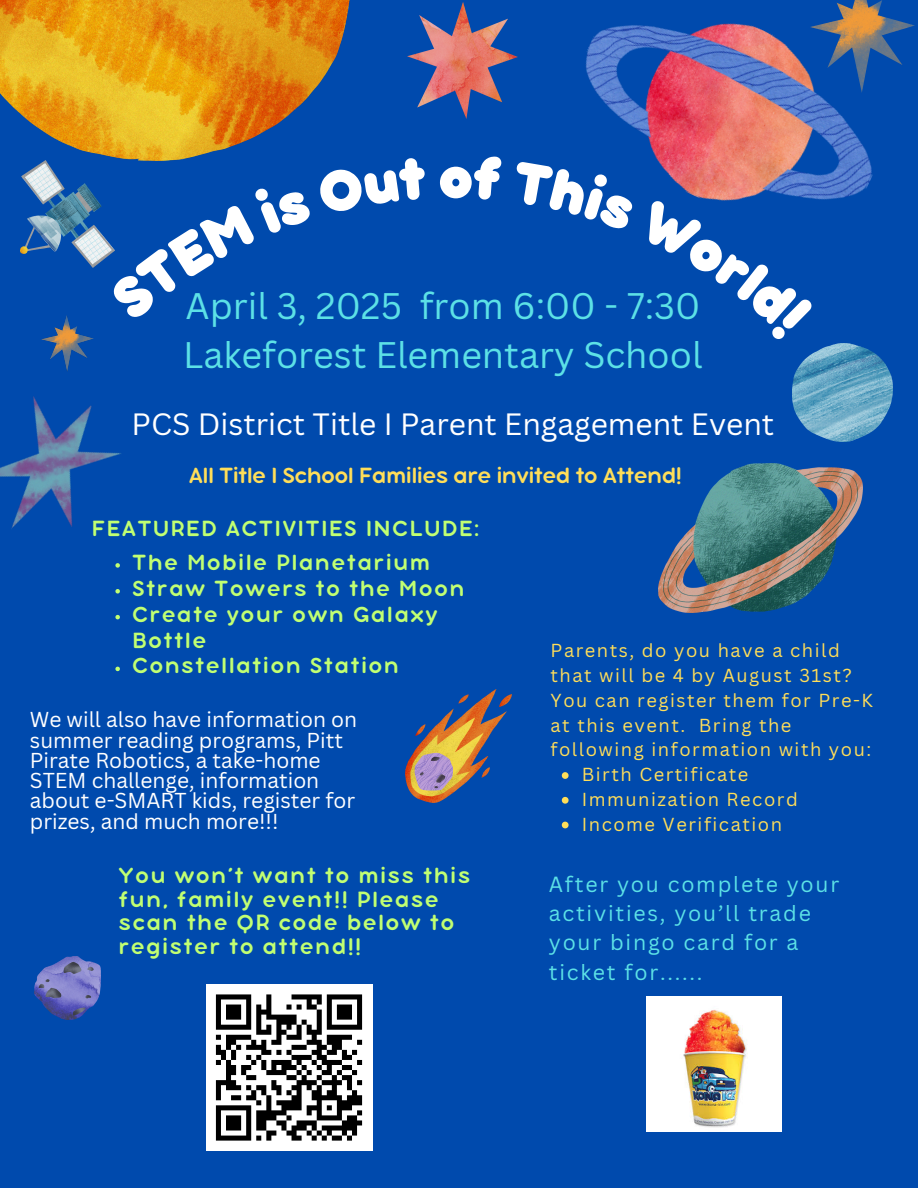
<style>
.page{position:relative;width:918px;height:1188px;background:#004aad}
.page>*{position:absolute;margin:0;border:0;box-sizing:border-box;transform-origin:0 0}
.t1{font:36px/49.5px "Canva Sans";color:#5ce1e6}
.t2{font:30px "Canva Sans";color:#fff}
.t3{font:24px/23.7px "Bubbleboddy Neue";letter-spacing:.085em;color:#c1ff72}
.t4{font:24px "Bubbleboddy Neue";color:#ffde59}
.t5{font:21.3px/29.2px "Canva Sans";letter-spacing:.085em;color:#5ce1e6}
.t6{font:21px/20.2px "Canva Sans";color:#fff}
.t7{font:18.3px/24.8px "Canva Sans";letter-spacing:.085em;color:#ffde59}
</style>
<div class="page">
<img style="left:408px;top:2px;width:109px;height:116px">
<img style="left:0;top:0;width:350px;height:157px">
<img style="left:659px;top:464px;width:204px;height:148px">
<img style="left:42px;top:315px;width:51px;height:56px">
<img style="left:585px;top:0;width:324px;height:200px">
<img style="left:793px;top:343px;width:100px;height:98px">
<img style="left:20px;top:160px;width:88px;height:107px">
<img style="left:0;top:396px;width:121px;height:133px">
<img style="left:406px;top:689px;width:106px;height:114px">
<img style="left:35px;top:956px;width:65px;height:63px">
<img style="left:646px;top:997px;width:135px;height:135px">
<svg style="left:562px;top:772px;width:7px;height:7px"></svg>
<svg style="left:562px;top:797px;width:7px;height:7px"></svg>
<svg style="left:562px;top:822px;width:7px;height:6px"></svg>
<svg style="left:115px;top:563px;width:5px;height:5px"></svg>
<svg style="left:115px;top:589px;width:5px;height:5px"></svg>
<svg style="left:115px;top:615px;width:5px;height:4px"></svg>
<svg style="left:115px;top:667px;width:5px;height:4px"></svg>
<div style="left:206px;top:984px;width:166px;height:167px;background:#fff"></div>
<svg style="left:215px;top:994px;width:148px;height:147px"></svg>
<svg style="left:108px;top:157px;width:84px;height:99px"></svg>
<svg style="left:585px;top:160px;width:229px;height:41px"></svg>
<p class="t1" style="left:183px;top:280px;width:521px">April 3, 2025 from 6:00 - 7:30<br>Lakeforest Elementary School</p>
<p class="t2" style="left:132px;top:403px;width:644px">PCS District Title I Parent Engagement Event</p>
<p class="t4" style="left:189px;top:467px;width:494px">All Title I School Families are invited to Attend!</p>
<p class="t3" style="left:92px;top:519px;width:389px">FEATURED ACTIVITIES INCLUDE:</p>
<p class="t3" style="left:133px;top:552px;width:299px">The Mobile Planetarium</p>
<p class="t3" style="left:133px;top:578px;width:333px">Straw Towers to the Moon</p>
<p class="t3" style="left:133px;top:603px;width:307px;line-height:25.8px">Create your own Galaxy<br>Bottle</p>
<p class="t3" style="left:133px;top:656px;width:268px">Constellation Station</p>
<h6 class="t7" style="left:551px;top:638px;width:324px">Parents, do you have a child that will be 4 by August 31st?<br>You can register them for Pre-K at this event. Bring the following information with you:</h6>
<p class="t7" style="left:582px;top:762px;width:168px">Birth Certificate</p>
<p class="t7" style="left:582px;top:786px;width:218px">Immunization Record</p>
<p class="t7" style="left:582px;top:811px;width:202px">Income Verification</p>
<p class="t6" style="left:30px;top:709px;width:329px">We will also have information on summer reading programs, Pitt<br>Pirate Robotics, a take-home<br>STEM challenge, information about e-SMART kids, register for prizes, and much more!!!</p>
<p class="t3" style="left:119px;top:865px;width:353px">You won’t want to miss this fun, family event!! Please scan the QR code below to register to attend!!</p>
<p class="t5" style="left:549px;top:869px;width:292px">After you complete your activities, you’ll trade your bingo card for a ticket for......</p>
</div>
